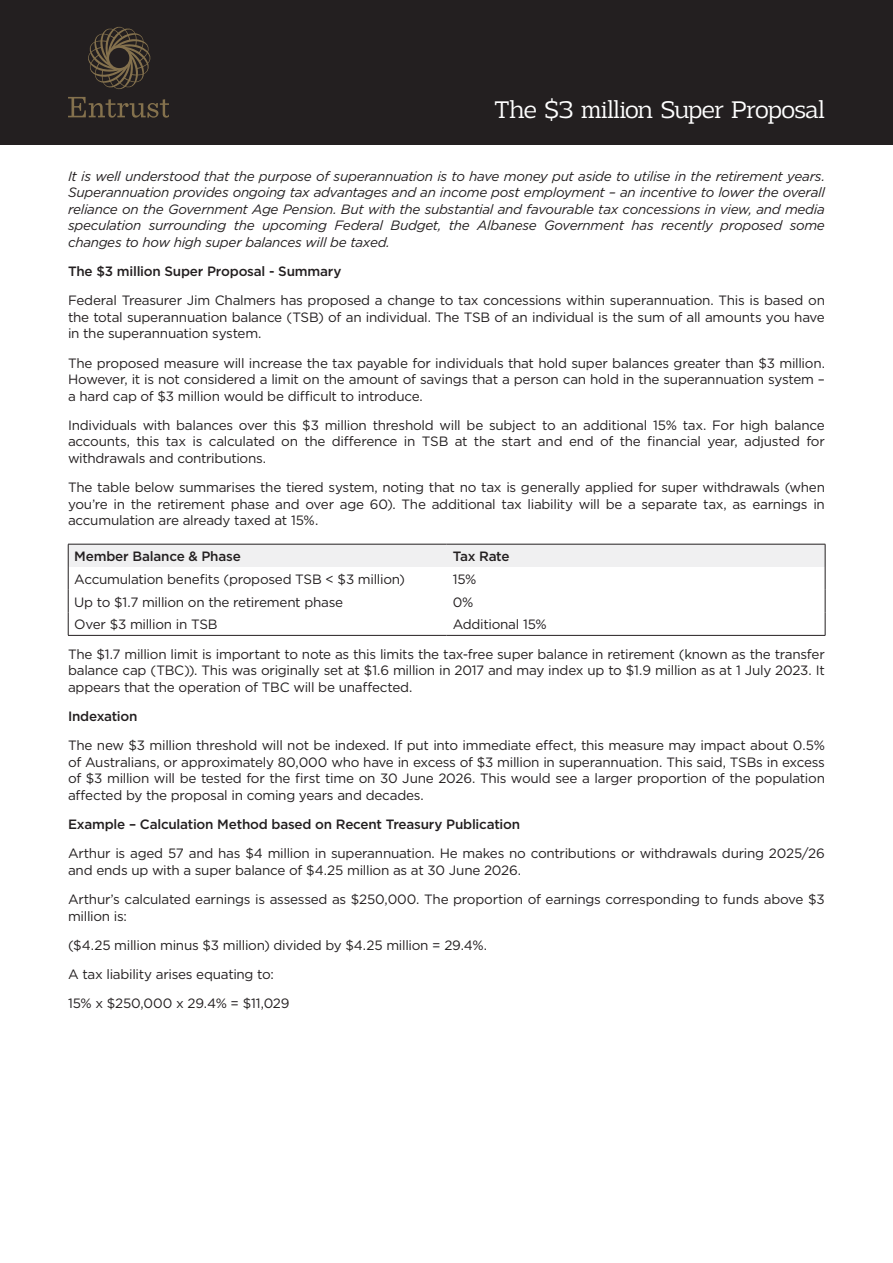
<style>
.page{position:relative;width:893px;height:1263px;background:#fff}
.page>*{position:absolute;margin:0;border:0;box-sizing:border-box;transform-origin:0 0}
.t1{font:300 25.5px "Adria Slab";letter-spacing:-.02em;color:#fff}
.t2{font:13.5px/16.5px "Gotham";letter-spacing:-.02em;color:#231f20;text-align:justify}
.t3{font:italic 13.5px/16.5px "Gotham";letter-spacing:-.02em;color:#231f20;text-align:justify}
.t4{font:500 13.5px "Gotham";letter-spacing:-.015em;color:#231f20}
</style>
<div class="page">
<svg style="left:68px;top:544px;width:758px;height:91px"></svg>
<hr style="left:68px;top:635px;width:379px;height:1px;background:#231f20">
<hr style="left:447px;top:635px;width:378px;height:1px;background:#231f20">
<div style="left:0;top:0;width:893px;height:145px;background:#231f20"></div>
<svg style="left:68px;top:97px;width:101px;height:21px"></svg>
<svg style="left:88px;top:27px;width:63px;height:62px"></svg>
<h1 class="t1" style="left:494px;top:95px;width:332px">The $3 million Super Proposal</h1>
<p class="t3" style="left:68px;top:168px;width:758px">It is well understood that the purpose of superannuation is to have money put aside to utilise in the retirement years.<br>Superannuation provides ongoing tax advantages and an income post employment – an incentive to lower the overall reliance on the Government Age Pension. But with the substantial and favourable tax concessions in view, and media speculation surrounding the upcoming Federal Budget, the Albanese Government has recently proposed some changes to how high super balances will be taxed.</p>
<p class="t4" style="left:68px;top:263px;width:275px">The $3 million Super Proposal - Summary</p>
<p class="t2" style="left:68px;top:292px;width:758px">Federal Treasurer Jim Chalmers has proposed a change to tax concessions within superannuation. This is based on the total superannuation balance (TSB) of an individual. The TSB of an individual is the sum of all amounts you have in the superannuation system.</p>
<p class="t2" style="left:68px;top:354px;width:758px">The proposed measure will increase the tax payable for individuals that hold super balances greater than $3 million.<br>However, it is not considered a limit on the amount of savings that a person can hold in the superannuation system – a hard cap of $3 million would be difficult to introduce.</p>
<p class="t2" style="left:68px;top:417px;width:758px">Individuals with balances over this $3 million threshold will be subject to an additional 15% tax. For high balance accounts, this tax is calculated on the difference in TSB at the start and end of the financial year, adjusted for withdrawals and contributions.</p>
<p class="t2" style="left:68px;top:479px;width:758px">The table below summarises the tiered system, noting that no tax is generally applied for super withdrawals (when you’re in the retirement phase and over age 60). The additional tax liability will be a separate tax, as earnings in accumulation are already taxed at 15%.</p>
<p class="t4" style="left:74px;top:547px;width:168px">Member Balance &amp; Phase</p>
<p class="t4" style="left:453px;top:547px;width:58px">Tax Rate</p>
<p class="t2" style="left:74px;top:570px;width:332px">Accumulation benefits (proposed TSB &lt; $3 million)</p>
<p class="t2" style="left:453px;top:570px;width:25px">15%</p>
<p class="t2" style="left:74px;top:593px;width:270px">Up to $1.7 million on the retirement phase</p>
<p class="t2" style="left:453px;top:593px;width:22px">0%</p>
<p class="t2" style="left:74px;top:616px;width:145px">Over $3 million in TSB</p>
<p class="t2" style="left:68px;top:610px;width:758px;line-height:29.4px;text-indent:385px">Additional 15%<br>The $1.7 million limit is important to note as this limits the tax-free super balance in retirement (known as the transfer</p>
<p class="t2" style="left:68px;top:662px;width:758px">balance cap (TBC)). This was originally set at $1.6 million in 2017 and may index up to $1.9 million as at 1 July 2023. It appears that the operation of TBC will be unaffected.</p>
<p class="t4" style="left:68px;top:707px;width:71px">Indexation</p>
<p class="t2" style="left:68px;top:737px;width:758px">The new $3 million threshold will not be indexed. If put into immediate effect, this measure may impact about 0.5% of Australians, or approximately 80,000 who have in excess of $3 million in superannuation. This said, TSBs in excess of $3 million will be tested for the first time on 30 June 2026. This would see a larger proportion of the population affected by the proposal in coming years and decades.</p>
<p class="t4" style="left:68px;top:815px;width:454px">Example – Calculation Method based on Recent Treasury Publication</p>
<p class="t2" style="left:68px;top:845px;width:758px">Arthur is aged 57 and has $4 million in superannuation. He makes no contributions or withdrawals during 2025/26 and ends up with a super balance of $4.25 million as at 30 June 2026.</p>
<p class="t2" style="left:68px;top:891px;width:758px">Arthur’s calculated earnings is assessed as $250,000. The proportion of earnings corresponding to funds above $3 million is:</p>
<p class="t2" style="left:68px;top:930px;width:421px;line-height:29.2px;text-align:left">($4.25 million minus $3 million) divided by $4.25 million = 29.4%.<br>A tax liability arises equating to:<br>15% x $250,000 x 29.4% = $11,029</p>
</div>
